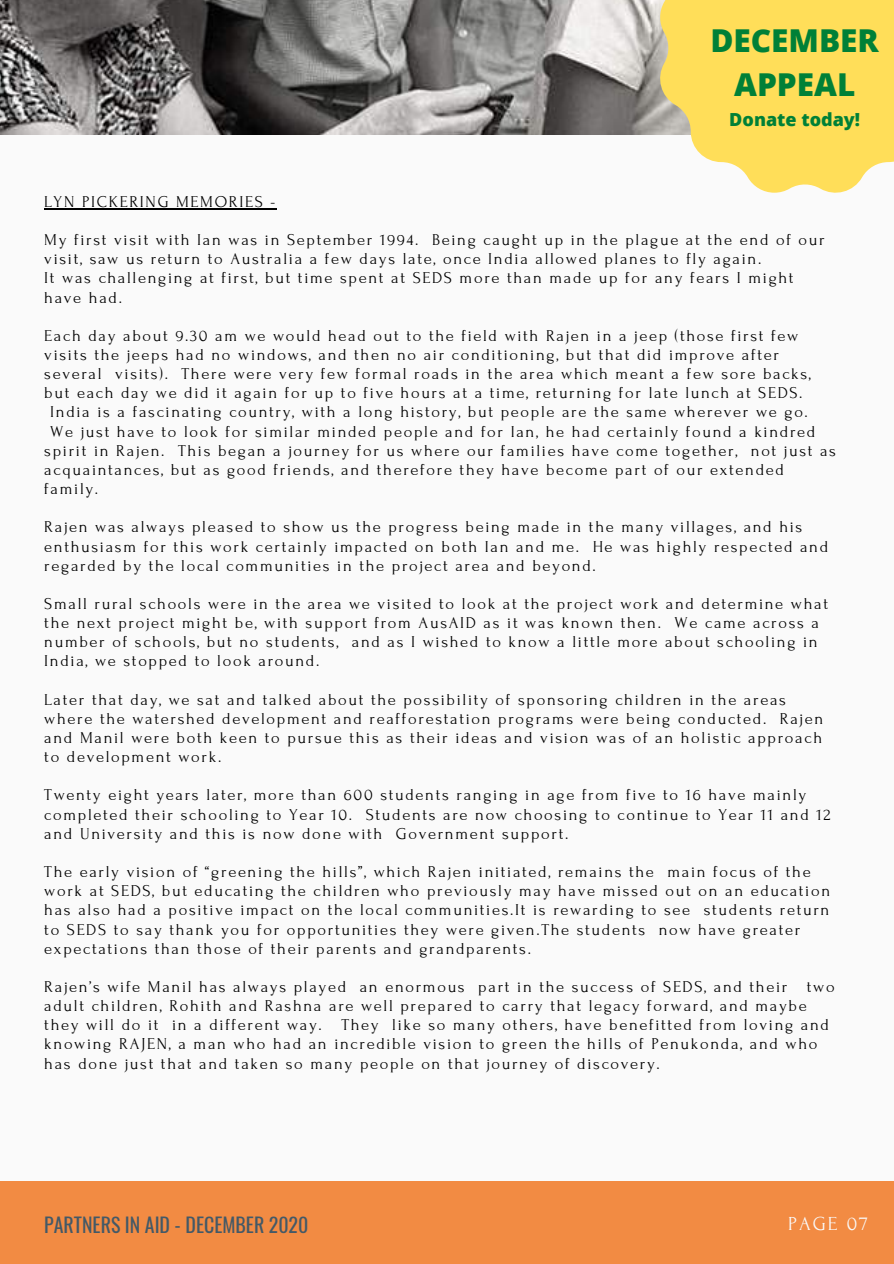
<style>
.page{position:relative;width:894px;height:1264px;background:#fff}
.page>*{position:absolute;margin:0;border:0;box-sizing:border-box;transform-origin:0 0}
.t1{font:800 31.5px/44px "Open Sans";color:#008037;text-align:center}
.t2{font:19.8px "Oswald";color:#435967}
.t3{font:19.8px "Forum";letter-spacing:.1em;color:#fafafa}
.t4{font:800 18px "Open Sans";color:#008037}
.t5{font:16.5px/19.2px "Forum";letter-spacing:.1em;color:#000}
</style>
<div class="page">
<div style="left:0;top:0;width:893px;height:1263px;background:#fafafa"></div>
<div style="left:0;top:1181px;width:893px;height:82px;background:#f28b43"></div>
<img style="left:0;top:0;width:660px;height:134px">
<svg style="left:660px;top:0;width:233px;height:193px;background:#fce06d"></svg>
<hr style="left:44px;top:208px;width:233px;height:1px;background:#000">
<h1 class="t1" style="left:710px;top:18px;width:170px">DECEMBER<br>APPEAL</h1>
<p class="t4" style="left:729px;top:106px;width:132px">Donate today!</p>
<p class="t5" style="left:44px;top:192px;width:232px">LYN PICKERING MEMORIES -</p>
<p class="t5" style="left:44px;top:230px;width:781px">My first visit with Ian was in September 1994. Being caught up in the plague at the end of our visit, saw us return to Australia a few days late, once India allowed planes to fly again.<br>It was challenging at first, but time spent at SEDS more than made up for any fears I might have had.</p>
<p class="t5" style="left:44px;top:326px;width:755px">Each day about 9.30 am we would head out to the field with Rajen in a jeep (those first few</p>
<p class="t5" style="left:44px;top:345px;width:735px">visits the jeeps had no windows, and then no air conditioning, but that did improve after</p>
<p class="t5" style="left:44px;top:364px;width:767px">several visits). There were very few formal roads in the area which meant a few sore backs,</p>
<p class="t5" style="left:44px;top:384px;width:759px">but each day we did it again for up to five hours at a time, returning for late lunch at SEDS.</p>
<p class="t5" style="left:50px;top:403px;width:759px">India is a fascinating country, with a long history, but people are the same wherever we go.</p>
<p class="t5" style="left:50px;top:422px;width:766px">We just have to look for similar minded people and for Ian, he had certainly found a kindred</p>
<p class="t5" style="left:44px;top:441px;width:793px">spirit in Rajen. This began a journey for us where our families have come together, not just as</p>
<p class="t5" style="left:44px;top:460px;width:741px">acquaintances, but as good friends, and therefore they have become part of our extended</p>
<p class="t5" style="left:44px;top:479px;width:55px">family.</p>
<p class="t5" style="left:44px;top:517px;width:785px">Rajen was always pleased to show us the progress being made in the many villages, and his enthusiasm for this work certainly impacted on both Ian and me. He was highly respected and regarded by the local communities in the project area and beyond.</p>
<p class="t5" style="left:44px;top:594px;width:785px">Small rural schools were in the area we visited to look at the project work and determine what the next project might be, with support from AusAID as it was known then. We came across a number of schools, but no students, and as I wished to know a little more about schooling in India, we stopped to look around.</p>
<p class="t5" style="left:44px;top:690px;width:780px">Later that day, we sat and talked about the possibility of sponsoring children in the areas where the watershed development and reafforestation programs were being conducted. Rajen and Manil were both keen to pursue this as their ideas and vision was of an holistic approach to development work.</p>
<p class="t5" style="left:44px;top:785px;width:787px">Twenty eight years later, more than 600 students ranging in age from five to 16 have mainly completed their schooling to Year 10. Students are now choosing to continue to Year 11 and 12 and University and this is now done with Government support.</p>
<p class="t5" style="left:44px;top:862px;width:787px">The early vision of “greening the hills”, which Rajen initiated, remains the main focus of the work at SEDS, but educating the children who previously may have missed out on an education has also had a positive impact on the local communities.It is rewarding to see students return to SEDS to say thank you for opportunities they were given.The students now have greater expectations than those of their parents and grandparents.</p>
<p class="t5" style="left:44px;top:977px;width:791px">Rajen’s wife Manil has always played an enormous part in the success of SEDS, and their two adult children, Rohith and Rashna are well prepared to carry that legacy forward, and maybe they will do it in a different way. They like so many others, have benefitted from loving and knowing RAJEN, a man who had an incredible vision to green the hills of Penukonda, and who has done just that and taken so many people on that journey of discovery.</p>
<p class="t2" style="left:44px;top:1209px;width:265px">PARTNERS IN AID - DECEMBER 2020</p>
<p class="t3" style="left:788px;top:1212px;width:81px">PAGE 07</p>
</div>
